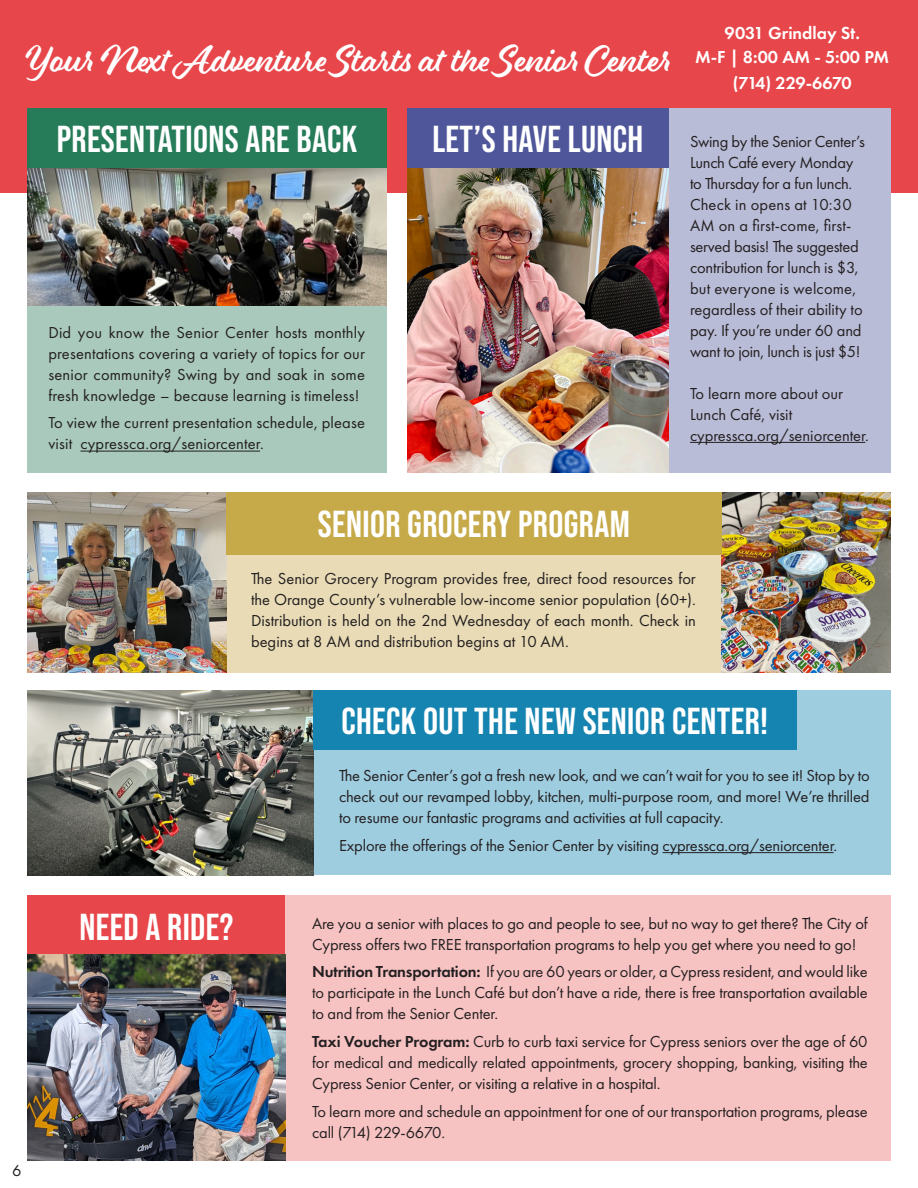
<style>
.page{position:relative;width:918px;height:1188px;background:#fff}
.page>*{position:absolute;margin:0;border:0;box-sizing:border-box;transform-origin:0 0}
.t1{font:700 37.5px "Bebas Neue Pro";letter-spacing:.01em;color:#fff}
.t2{font:34.5px "Eds Market Main Script";letter-spacing:.02em;color:#fff}
.t3{font:600 18px/25.5px "Futura PT";letter-spacing:-.02em;color:#fff;text-align:center}
.t4{font:600 18px "Futura PT";color:#fff}
.t5{font:16.5px/21px "Futura PT";letter-spacing:-.01em;color:#231f20;text-align:justify}
.t6{font:16.5px/21px "Futura PT";letter-spacing:.01em;color:#231f20}
.s1{font-weight:600}
</style>
<div class="page">
<div style="left:0;top:0;width:918px;height:193px;background:#e7464a"></div>
<div style="left:285px;top:895px;width:606px;height:266px;background:#f7c2c2"></div>
<div style="left:28px;top:895px;width:257px;height:60px;background:#e7464a"></div>
<img style="left:27px;top:955px;width:258px;height:206px">
<div style="left:28px;top:198px;width:359px;height:274px;background:#a9c9bc"></div>
<hr style="left:80px;top:451px;width:180px;height:1px;background:#231f20">
<img style="left:28px;top:167px;width:359px;height:139px">
<div style="left:28px;top:108px;width:359px;height:59px;background:#267c58"></div>
<div style="left:313px;top:690px;width:578px;height:185px;background:#9ecde0"></div>
<hr style="left:663px;top:852px;width:171px;height:1px;background:#231f20">
<img style="left:28px;top:690px;width:285px;height:185px">
<div style="left:313px;top:690px;width:483px;height:59px;background:#1584b0"></div>
<div style="left:226px;top:493px;width:496px;height:179px;background:#e8dbb6"></div>
<img style="left:28px;top:493px;width:198px;height:179px">
<img style="left:722px;top:493px;width:169px;height:179px">
<div style="left:226px;top:493px;width:496px;height:62px;background:#c6aa49"></div>
<div style="left:407px;top:108px;width:484px;height:364px;background:#b9bcd7"></div>
<hr style="left:690px;top:442px;width:175px;height:1px;background:#231f20">
<img style="left:407px;top:167px;width:261px;height:305px">
<div style="left:407px;top:108px;width:261px;height:59px;background:#4f579a"></div>
<p class="t2" style="left:28px;top:39px;width:644px">Your Next Adventure Starts at the Senior Center</p>
<p class="t1" style="left:57px;top:118px;width:302px">PRESENTATIONS ARE BACK</p>
<p class="t1" style="left:432px;top:118px;width:212px">LET’S HAVE LUNCH</p>
<p class="t5" style="left:48px;top:322px;width:318px">Did you know the Senior Center hosts monthly presentations covering a variety of topics for our senior community? Swing by and soak in some fresh knowledge – because learning is timeless!</p>
<p class="t6" style="left:48px;top:412px;width:318px">To view the current presentation schedule, please visit cypressca.org/seniorcenter.</p>
<p class="t4" style="left:724px;top:21px;width:137px">9031 Grindlay St.</p>
<p class="t3" style="left:695px;top:44px;width:196px">M-F | 8:00 AM - 5:00 PM (714) 229-6670</p>
<p class="t5" style="left:690px;top:131px;width:176px;text-align:left">Swing by the Senior Center’s<br>Lunch Café every Monday to Thursday for a fun lunch.<br>Check in opens at 10:30<br>AM on a first-come, first&shy;served basis! The suggested contribution for lunch is $3, but everyone is welcome, regardless of their ability to pay. If you’re under 60 and want to join, lunch is just $5!</p>
<p class="t5" style="left:690px;top:383px;width:155px">To learn more about our<br>Lunch Café, visit</p>
<p class="t5" style="left:690px;top:425px;width:181px">cypressca.org/seniorcenter.</p>
<p class="t1" style="left:318px;top:502px;width:313px">SENIOR GROCERY PROGRAM</p>
<p class="t5" style="left:251px;top:568px;width:446px">The Senior Grocery Program provides free, direct food resources for the Orange County’s vulnerable low-income senior population (60+).<br>Distribution is held on the 2nd Wednesday of each month. Check in begins at 8 AM and distribution begins at 10 AM.</p>
<p class="t1" style="left:341px;top:700px;width:428px">CHECK OUT THE NEW SENIOR CENTER!</p>
<p class="t1" style="left:79px;top:905px;width:155px">NEED A RIDE?</p>
<p class="t5" style="left:12px;top:1160px;width:11px">6</p>
<p class="t5" style="left:339px;top:765px;width:532px">The Senior Center’s got a fresh new look, and we can’t wait for you to see it! Stop by to check out our revamped lobby, kitchen, multi-purpose room, and more! We’re thrilled to resume our fantastic programs and activities at full capacity.</p>
<p class="t5" style="left:339px;top:835px;width:500px">Explore the offerings of the Senior Center by visiting cypressca.org/seniorcenter.</p>
<p class="t5" style="left:312px;top:913px;width:557px">Are you a senior with places to go and people to see, but no way to get there? The City of<br>Cypress offers two FREE transportation programs to help you get where you need to go!</p>
<p class="t5" style="left:312px;top:961px;width:557px"><span class="s1">Nutrition Transportation:</span> If you are 60 years or older, a Cypress resident, and would like to participate in the Lunch Café but don’t have a ride, there is free transportation available to and from the Senior Center.</p>
<p class="t5" style="left:312px;top:1031px;width:557px"><span class="s1">Taxi Voucher Program:</span> Curb to curb taxi service for Cypress seniors over the age of 60 for medical and medically related appointments, grocery shopping, banking, visiting the Cypress Senior Center, or visiting a relative in a hospital.</p>
<p class="t5" style="left:312px;top:1101px;width:557px">To learn more and schedule an appointment for one of our transportation programs, please call (714) 229-6670.</p>
</div>
